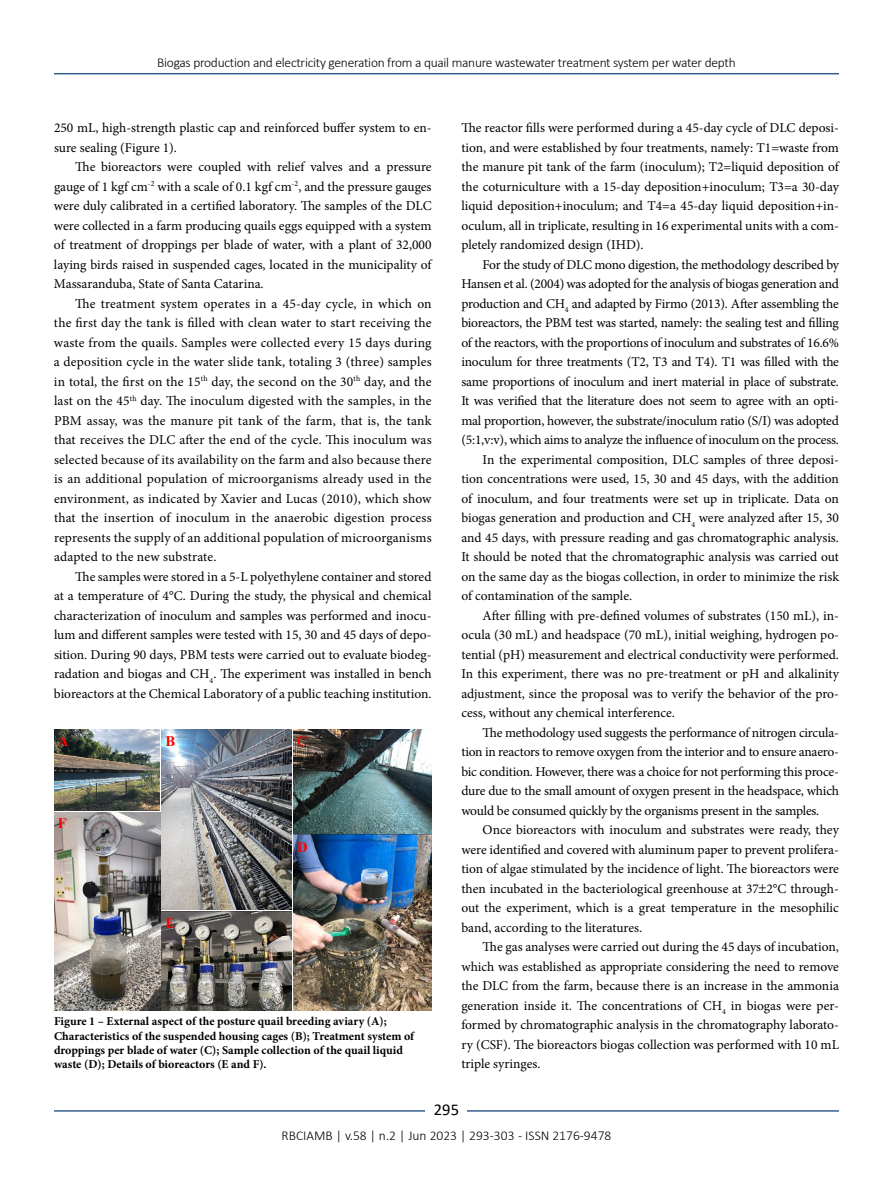
<style>
.page{position:relative;width:893px;height:1191px;background:#fff}
.page>*{position:absolute;margin:0;border:0;box-sizing:border-box;transform-origin:0 0}
.t1{font:16.5px "Calibri";color:#000}
.t2{font:700 14.55px "Times New Roman";color:#f00}
.t3{font:13.5px/19.5px "Minion Pro";letter-spacing:-.005em;color:#000;text-align:justify}
.t4{font:300 13.5px "Calibri";letter-spacing:-.02em;color:#000}
.t5{font:300 13.5px "Calibri";color:#000}
.t6{font:700 12px/14.4px "Minion Pro";color:#000}
</style>
<div class="page">
<hr style="left:54px;top:73px;width:785px;height:1px;background:#365f92">
<hr style="left:54px;top:1110px;width:785px;height:1px;background:#365f92">
<div style="left:426px;top:1096px;width:41px;height:26px;background:#fff"></div>
<img style="left:293px;top:729px;width:139px;height:104px">
<img style="left:293px;top:835px;width:138px;height:175px">
<img style="left:161px;top:911px;width:131px;height:99px">
<img style="left:54px;top:729px;width:106px;height:281px">
<img style="left:161px;top:729px;width:131px;height:180px">
<p class="t4" style="left:157px;top:54px;width:580px">Biogas production and electricity generation from a quail manure wastewater treatment system per water depth</p>
<p class="t3" style="left:54px;top:118px;width:379px">250 mL, high-strength plastic cap and reinforced buffer system to en&shy;sure sealing (Figure 1).</p>
<p class="t3" style="left:54px;top:157px;width:379px;text-indent:21px">The bioreactors were coupled with relief valves and a pressure gauge of 1 kgf cm<sup>-2</sup> with a scale of 0.1 kgf cm<sup>-2</sup>, and the pressure gauges were duly calibrated in a certified laboratory. The samples of the DLC were collected in a farm producing quails eggs equipped with a system of treatment of droppings per blade of water, with a plant of 32,000 laying birds raised in suspended cages, located in the municipality of Massaranduba, State of Santa Catarina.</p>
<p class="t3" style="left:54px;top:293px;width:379px;text-indent:21px">The treatment system operates in a 45-day cycle, in which on the first day the tank is filled with clean water to start receiving the waste from the quails. Samples were collected every 15 days during a deposition cycle in the water slide tank, totaling 3 (three) samples in total, the first on the 15<sup>th</sup> day, the second on the 30<sup>th</sup> day, and the last on the 45<sup>th</sup> day. The inoculum digested with the samples, in the PBM assay, was the manure pit tank of the farm, that is, the tank that receives the DLC after the end of the cycle. This inoculum was selected because of its availability on the farm and also because there is an additional population of microorganisms already used in the environment, as indicated by Xavier and Lucas (2010), which show that the insertion of inoculum in the anaerobic digestion process represents the supply of an additional population of microorganisms adapted to the new substrate.</p>
<p class="t3" style="left:54px;top:566px;width:379px;text-indent:21px">The samples were stored in a 5-L polyethylene container and stored at a temperature of 4°C. During the study, the physical and chemical characterization of inoculum and samples was performed and inocu&shy;lum and different samples were tested with 15, 30 and 45 days of depo&shy;sition. During 90 days, PBM tests were carried out to evaluate biodeg&shy;radation and biogas and CH<sub>4</sub>. The experiment was installed in bench bioreactors at the Chemical Laboratory of a public teaching institution.</p>
<p class="t2" style="left:58px;top:730px;width:12px">A</p>
<p class="t2" style="left:166px;top:730px;width:11px">B</p>
<p class="t2" style="left:297px;top:731px;width:12px">C</p>
<p class="t2" style="left:58px;top:812px;width:10px">F</p>
<p class="t2" style="left:166px;top:912px;width:11px">E</p>
<p class="t2" style="left:297px;top:836px;width:12px">D</p>
<p class="t6" style="left:54px;top:1014px;width:362px">Figure 1 – External aspect of the posture quail breeding aviary (A); Characteristics of the suspended housing cages (B); Treatment system of droppings per blade of water (C); Sample collection of the quail liquid waste (D); Details of bioreactors (E and F).</p>
<p class="t3" style="left:461px;top:118px;width:379px">The reactor fills were performed during a 45-day cycle of DLC deposi&shy;tion, and were established by four treatments, namely: T1=waste from the manure pit tank of the farm (inoculum); T2=liquid deposition of the coturniculture with a 15-day deposition+inoculum; T3=a 30-day liquid deposition+inoculum; and T4=a 45-day liquid deposition+in&shy;oculum, all in triplicate, resulting in 16 experimental units with a com&shy;pletely randomized design (IHD).</p>
<p class="t3" style="left:483px;top:254px;width:358px">For the study of DLC mono digestion, the methodology described by</p>
<p class="t3" style="left:461px;top:274px;width:379px">Hansen et al. (2004) was adopted for the analysis of biogas generation and</p>
<p class="t3" style="left:461px;top:294px;width:379px">production and CH<sub>4</sub> and adapted by Firmo (2013). After assembling the</p>
<p class="t3" style="left:461px;top:313px;width:379px">bioreactors, the PBM test was started, namely: the sealing test and filling</p>
<p class="t3" style="left:461px;top:332px;width:379px">of the reactors, with the proportions of inoculum and substrates of 16.6%</p>
<p class="t3" style="left:461px;top:352px;width:379px">inoculum for three treatments (T2, T3 and T4). T1 was filled with the</p>
<p class="t3" style="left:461px;top:371px;width:379px">same proportions of inoculum and inert material in place of substrate.</p>
<p class="t3" style="left:461px;top:391px;width:379px">It was verified that the literature does not seem to agree with an opti-</p>
<p class="t3" style="left:461px;top:410px;width:379px">mal proportion, however, the substrate/inoculum ratio (S/I) was adopted</p>
<p class="t3" style="left:461px;top:430px;width:379px">(5:1,v:v), which aims to analyze the influence of inoculum on the process.</p>
<p class="t3" style="left:483px;top:449px;width:358px">In the experimental composition, DLC samples of three deposi-</p>
<p class="t3" style="left:461px;top:469px;width:379px">tion concentrations were used, 15, 30 and 45 days, with the addition</p>
<p class="t3" style="left:461px;top:488px;width:379px">of inoculum, and four treatments were set up in triplicate. Data on</p>
<p class="t3" style="left:461px;top:508px;width:379px">biogas generation and production and CH<sub>4</sub> were analyzed after 15, 30</p>
<p class="t3" style="left:461px;top:527px;width:379px">and 45 days, with pressure reading and gas chromatographic analysis.</p>
<p class="t3" style="left:461px;top:547px;width:379px">It should be noted that the chromatographic analysis was carried out</p>
<p class="t3" style="left:461px;top:566px;width:379px">on the same day as the biogas collection, in order to minimize the risk</p>
<p class="t3" style="left:461px;top:586px;width:172px">of contamination of the sample.</p>
<p class="t3" style="left:483px;top:605px;width:358px">After filling with pre-defined volumes of substrates (150 mL), in-</p>
<p class="t3" style="left:461px;top:625px;width:379px">ocula (30 mL) and headspace (70 mL), initial weighing, hydrogen po-</p>
<p class="t3" style="left:461px;top:644px;width:379px">tential (pH) measurement and electrical conductivity were performed.</p>
<p class="t3" style="left:461px;top:664px;width:379px">In this experiment, there was no pre-treatment or pH and alkalinity</p>
<p class="t3" style="left:461px;top:683px;width:379px">adjustment, since the proposal was to verify the behavior of the pro-</p>
<p class="t3" style="left:461px;top:703px;width:215px">cess, without any chemical interference.</p>
<p class="t3" style="left:483px;top:722px;width:358px">The methodology used suggests the performance of nitrogen circula-</p>
<p class="t3" style="left:461px;top:742px;width:379px">tion in reactors to remove oxygen from the interior and to ensure anaero-</p>
<p class="t3" style="left:461px;top:761px;width:379px">bic condition. However, there was a choice for not performing this proce-</p>
<p class="t3" style="left:461px;top:781px;width:379px">dure due to the small amount of oxygen present in the headspace, which</p>
<p class="t3" style="left:461px;top:800px;width:359px">would be consumed quickly by the organisms present in the samples.</p>
<p class="t3" style="left:483px;top:820px;width:358px">Once bioreactors with inoculum and substrates were ready, they</p>
<p class="t3" style="left:461px;top:839px;width:379px">were identified and covered with aluminum paper to prevent prolifera-</p>
<p class="t3" style="left:461px;top:859px;width:379px">tion of algae stimulated by the incidence of light. The bioreactors were</p>
<p class="t3" style="left:461px;top:878px;width:379px">then incubated in the bacteriological greenhouse at 37 2°C through-</p>
<p class="t3" style="left:461px;top:898px;width:379px">out the experiment, which is a great temperature in the mesophilic</p>
<p class="t3" style="left:461px;top:917px;width:182px">band, according to the literatures.</p>
<p class="t3" style="left:483px;top:937px;width:358px">The gas analyses were carried out during the 45 days of incubation,</p>
<p class="t3" style="left:461px;top:956px;width:379px">which was established as appropriate considering the need to remove</p>
<p class="t3" style="left:461px;top:976px;width:379px">the DLC from the farm, because there is an increase in the ammonia</p>
<p class="t3" style="left:461px;top:995px;width:379px">generation inside it. The concentrations of CH<sub>4</sub> in biogas were per-</p>
<p class="t3" style="left:461px;top:1015px;width:379px">formed by chromatographic analysis in the chromatography laborato-</p>
<p class="t3" style="left:461px;top:1034px;width:379px">ry (CSF). The bioreactors biogas collection was performed with 10 mL</p>
<p class="t3" style="left:461px;top:1054px;width:81px">triple syringes.</p>
<p class="t1" style="left:434px;top:1098px;width:27px">295</p>
<p class="t5" style="left:282px;top:1126px;width:331px">RBCIAMB | v.58 | n.2 | Jun 2023 | 293-303 - ISSN 2176-9478</p>
</div>
